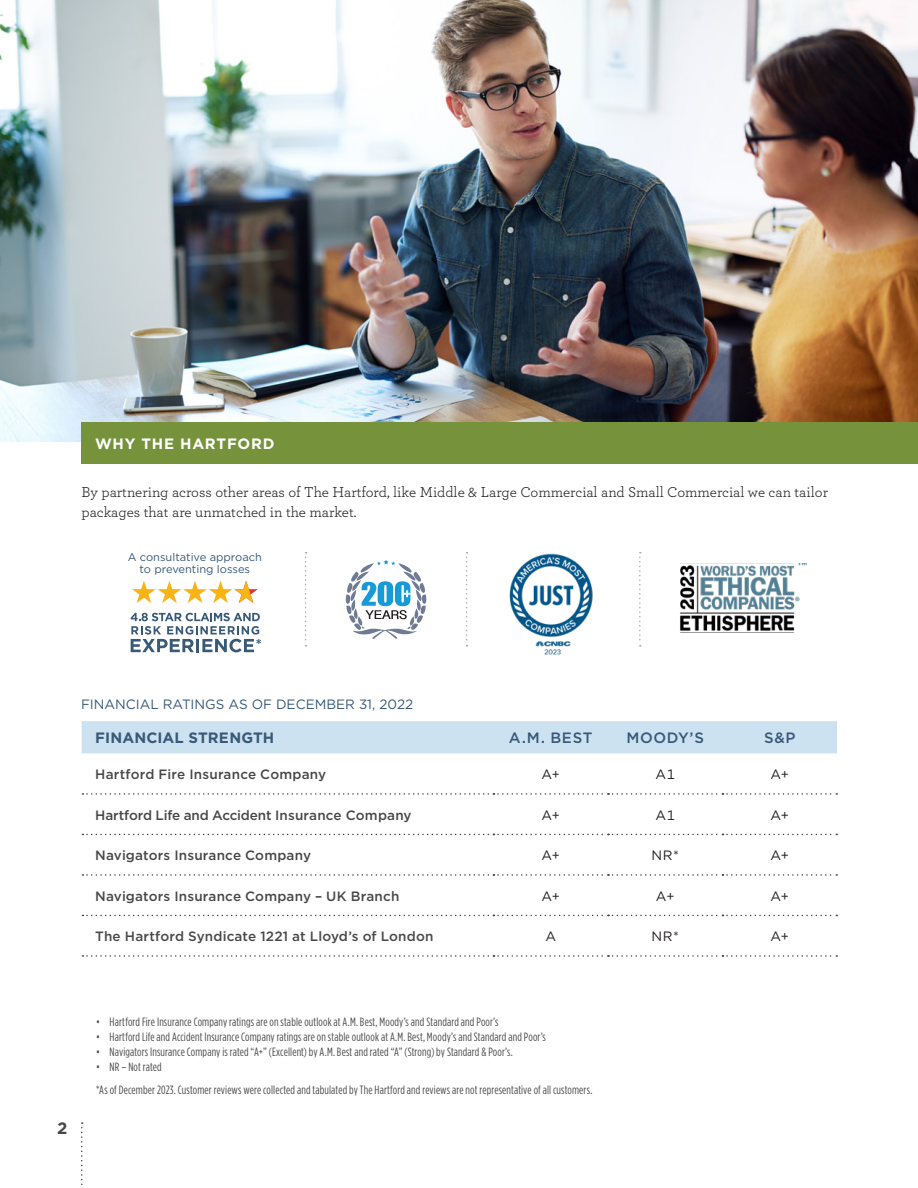
<style>
.page{position:relative;width:918px;height:1188px;background:#fff}
.page>*{position:absolute;margin:0;border:0;box-sizing:border-box;transform-origin:0 0}
.Page{font:700 16.5px "Gotham";color:#474847}
.t1{font:500 15.6px "Gotham";color:#385978}
.Digital_Body_copy{font:15px/19.5px "Archer";color:#231f20}
.t2{font:500 15px "Gotham";letter-spacing:.04em;color:#385978}
.t3{font:700 15px "Gotham";letter-spacing:.01em;color:#385978}
.t4{font:700 15px "Gotham";letter-spacing:.05em;color:#fff}
.t5{font:500 13.5px "Gotham";letter-spacing:.01em;color:#474847}
.t6{font:500 13.5px "Gotham";letter-spacing:-.01em;color:#474847}
.Digital_B-Ranked_Headers{font:13.5px "Gotham";color:#385978}
.t7{font:13.5px "Gotham";letter-spacing:.05em;color:#231f20}
.Disclaimer_Copyright{font:12px "Gotham Condensed";letter-spacing:.015em;color:#4b4c4d}
.t8{font:11.1px/12px "Gotham";color:#385978;text-align:center}
</style>
<div class="page">
<img style="left:0;top:0;width:918px;height:442px">
<svg style="left:345px;top:560px;width:82px;height:79px"></svg>
<img style="left:509px;top:553px;width:84px;height:102px">
<svg style="left:132px;top:581px;width:126px;height:22px"></svg>
<svg style="left:131px;top:613px;width:129px;height:39px"></svg>
<div style="left:82px;top:721px;width:755px;height:32px;background:#cde2f1"></div>
<svg style="left:82px;top:793px;width:755px;height:2px"></svg>
<svg style="left:82px;top:834px;width:755px;height:1px"></svg>
<svg style="left:82px;top:955px;width:755px;height:2px"></svg>
<svg style="left:82px;top:874px;width:755px;height:2px"></svg>
<svg style="left:82px;top:915px;width:755px;height:1px"></svg>
<div style="left:82px;top:423px;width:836px;height:41px;background:#76933c"></div>
<svg style="left:305px;top:552px;width:2px;height:95px"></svg>
<svg style="left:466px;top:552px;width:2px;height:95px"></svg>
<svg style="left:639px;top:552px;width:2px;height:95px"></svg>
<svg style="left:81px;top:1122px;width:2px;height:63px"></svg>
<img style="left:679px;top:563px;width:128px;height:68px">
<h1 class="t4" style="left:95px;top:434px;width:181px">WHY THE HARTFORD</h1>
<p class="Digital_Body_copy" style="left:82px;top:482px;width:748px">By partnering across other areas of The Hartford, like Middle &amp; Large Commercial and Small Commercial we can tailor packages that are unmatched in the market.</p>
<p class="t8" style="left:128px;top:550px;width:136px">A consultative approach to preventing losses</p>
<p class="t1" style="left:255px;top:635px;width:8px">*</p>
<p class="Digital_B-Ranked_Headers" style="left:81px;top:696px;width:334px">FINANCIAL RATINGS AS OF DECEMBER 31, 2022</p>
<p class="t3" style="left:95px;top:728px;width:181px">FINANCIAL STRENGTH</p>
<p class="t2" style="left:509px;top:728px;width:85px">A.M. BEST</p>
<p class="t2" style="left:626px;top:728px;width:79px">MOODY’S</p>
<p class="t2" style="left:764px;top:728px;width:33px">S&amp;P</p>
<p class="t5" style="left:95px;top:765px;width:232px">Hartford Fire Insurance Company</p>
<p class="t7" style="left:541px;top:765px;width:20px">A+</p>
<p class="t7" style="left:656px;top:765px;width:21px">A1</p>
<p class="t7" style="left:770px;top:765px;width:20px">A+</p>
<p class="t6" style="left:95px;top:806px;width:318px">Hartford Life and Accident Insurance Company</p>
<p class="t7" style="left:541px;top:806px;width:20px">A+</p>
<p class="t7" style="left:656px;top:806px;width:21px">A1</p>
<p class="t7" style="left:770px;top:806px;width:20px">A+</p>
<p class="t5" style="left:95px;top:846px;width:217px">Navigators Insurance Company</p>
<p class="t7" style="left:541px;top:847px;width:20px">A+</p>
<p class="t7" style="left:651px;top:847px;width:29px">NR*</p>
<p class="t7" style="left:770px;top:847px;width:20px">A+</p>
<p class="t5" style="left:95px;top:887px;width:306px">Navigators Insurance Company – UK Branch</p>
<p class="t7" style="left:541px;top:887px;width:20px">A+</p>
<p class="t7" style="left:656px;top:887px;width:20px">A+</p>
<p class="t7" style="left:770px;top:887px;width:20px">A+</p>
<p class="t5" style="left:95px;top:927px;width:340px">The Hartford Syndicate 1221 at Lloyd’s of London</p>
<p class="t7" style="left:545px;top:928px;width:12px">A</p>
<p class="t7" style="left:651px;top:928px;width:29px">NR*</p>
<p class="t7" style="left:770px;top:928px;width:20px">A+</p>
<p class="Page" style="left:57px;top:1117px;width:12px">2</p>
<p class="Disclaimer_Copyright" style="left:96px;top:1014px;width:404px">• Hartford Fire Insurance Company ratings are on stable outlook at A.M. Best, Moody’s and Standard and Poor’s</p>
<p class="Disclaimer_Copyright" style="left:96px;top:1029px;width:451px">• Hartford Life and Accident Insurance Company ratings are on stable outlook at A.M. Best, Moody’s and Standard and Poor’s</p>
<p class="Disclaimer_Copyright" style="left:96px;top:1044px;width:418px">• Navigators Insurance Company is rated “A+” (Excellent) by A.M. Best and rated “A” (Strong) by Standard &amp; Poor’s.</p>
<p class="Disclaimer_Copyright" style="left:96px;top:1059px;width:67px">• NR – Not rated</p>
<p class="Disclaimer_Copyright" style="left:96px;top:1083px;width:498px">*As of December 2023. Customer reviews were collected and tabulated by The Hartford and reviews are not representative of all customers.</p>
</div>
